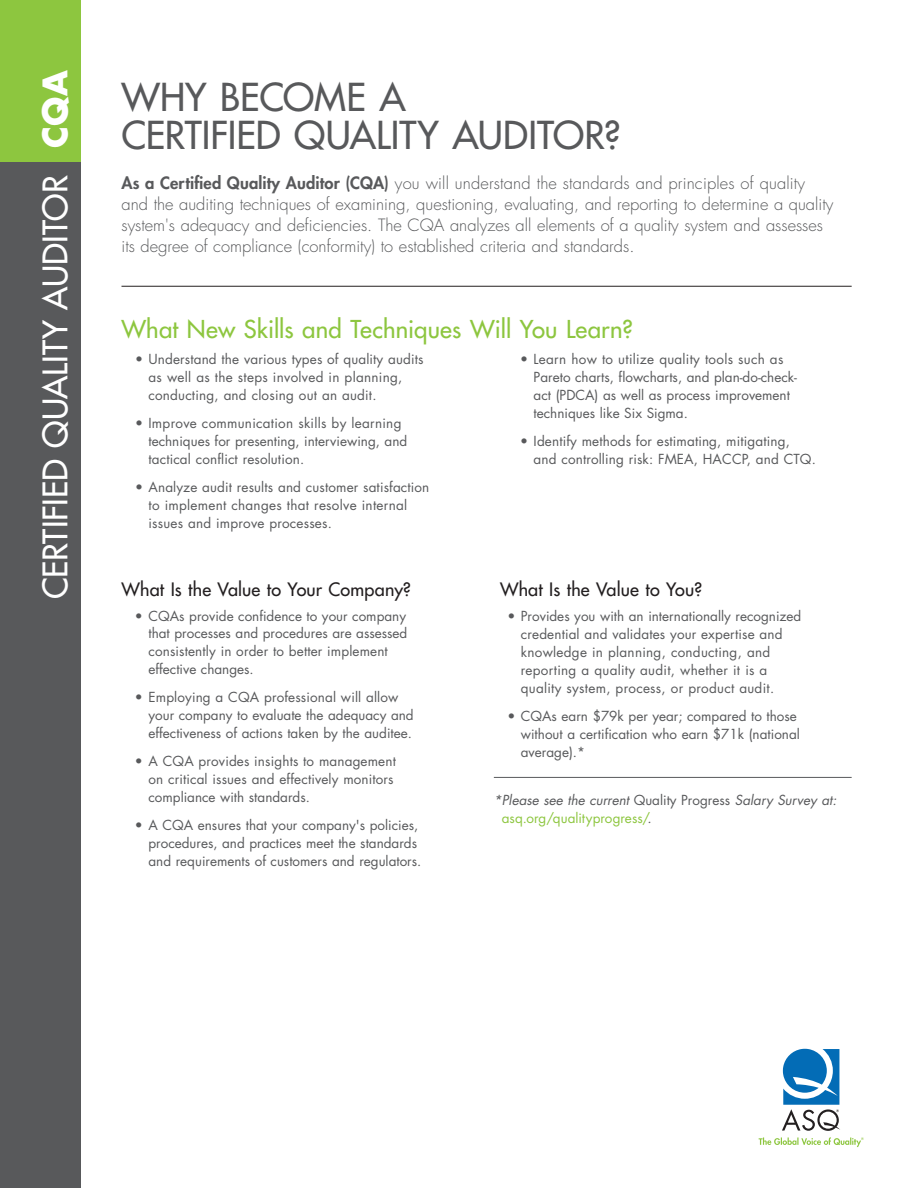
<style>
.page{position:relative;width:918px;height:1188px;background:#fff}
.page>*{position:absolute;margin:0;border:0;box-sizing:border-box;transform-origin:0 0}
.t1{font:500 37.5px/37.5px "Futura Std";color:#58595b}
.t2{font:500 33px "Futura Std";color:#fff}
.t3{font:500 24px "Futura Std";letter-spacing:.005em;color:#8dc63f}
.t4{font:500 18px "Futura Std";letter-spacing:.01em;color:#231f20}
.t5{font:300 16.5px/21px "Futura Std";color:#58595b}
.t6{font:13.5px/18px "Futura Std";letter-spacing:.01em;color:#58595b}
.t7{font:italic 13.5px/18px "Futura Std";color:#58595b}
.s1{font-weight:700}
.s2{font-weight:800}
.s3{font-style:normal}
.s4{font-style:normal;color:#8dc63f}
</style>
<div class="page">
<div style="left:0;top:0;width:81px;height:1188px;background:#58595b"></div>
<div style="left:0;top:0;width:81px;height:162px;background:#8dc63f"></div>
<hr style="left:494px;top:777px;width:358px;height:1px;background:#58595b">
<hr style="left:122px;top:286px;width:730px;height:1px;background:#231f20">
<svg style="left:759px;top:1137px;width:105px;height:10px"></svg>
<svg style="left:782px;top:1049px;width:58px;height:82px"></svg>
<h2 class="t2" style="left:35px;top:599px;width:531px;rotate:-90deg">CERTIFIED QUALITY AUDITOR <span class="s1">CQA</span></h2>
<h1 class="t1" style="left:122px;top:79px;width:501px">WHY BECOME A<br>CERTIFIED QUALITY AUDITOR?</h1>
<p class="t5" style="left:122px;top:173px;width:713px"><span class="s2">As a Certified Quality Auditor (CQA)</span> you will understand the standards and principles of quality and the auditing techniques of examining, questioning, evaluating, and reporting to determine a quality system's adequacy and deficiencies. The CQA analyzes all elements of a quality system and assesses its degree of compliance (conformity) to established criteria and standards.</p>
<h3 class="t3" style="left:122px;top:314px;width:513px">What New Skills and Techniques Will You Learn?</h3>
<p class="t6" style="left:148px;top:350px;width:277px;text-indent:-14px">• Understand the various types of quality audits as well as the steps involved in planning, conducting, and closing out an audit.</p>
<p class="t6" style="left:148px;top:414px;width:260px;text-indent:-14px">• Improve communication skills by learning techniques for presenting, interviewing, and tactical conflict resolution.</p>
<p class="t6" style="left:148px;top:478px;width:282px;text-indent:-14px">• Analyze audit results and customer satisfaction to implement changes that resolve internal issues and improve processes.</p>
<p class="t6" style="left:534px;top:350px;width:265px;text-indent:-14px">• Learn how to utilize quality tools such as Pareto charts, flowcharts, and plan-do-check&shy;act (PDCA) as well as process improvement techniques like Six Sigma.</p>
<p class="t6" style="left:534px;top:432px;width:284px;text-indent:-13px">• Identify methods for estimating, mitigating, and controlling risk: FMEA, HACCP, and CTQ.</p>
<h3 class="t4" style="left:122px;top:578px;width:291px">What Is the Value to Your Company?</h3>
<h3 class="t4" style="left:500px;top:578px;width:204px">What Is the Value to You?</h3>
<p class="t6" style="left:148px;top:607px;width:260px;text-indent:-14px">• CQAs provide confidence to your company that processes and procedures are assessed consistently in order to better implement effective changes.</p>
<p class="t6" style="left:148px;top:689px;width:267px;text-indent:-14px">• Employing a CQA professional will allow your company to evaluate the adequacy and effectiveness of actions taken by the auditee.</p>
<p class="t6" style="left:148px;top:753px;width:249px;text-indent:-14px">• A CQA provides insights to management on critical issues and effectively monitors compliance with standards.</p>
<p class="t6" style="left:148px;top:817px;width:274px;text-indent:-14px">• A CQA ensures that your company's policies, procedures, and practices meet the standards and requirements of customers and regulators.</p>
<p class="t6" style="left:521px;top:607px;width:282px;text-indent:-14px">• Provides you with an internationally recognized credential and validates your expertise and knowledge in planning, conducting, and reporting a quality audit, whether it is a quality system, process, or product audit.</p>
<p class="t6" style="left:521px;top:707px;width:281px;text-indent:-14px">• CQAs earn $79k per year; compared to those without a certification who earn $71k (national average).*</p>
<p class="t7" style="left:502px;top:791px;width:336px;text-indent:-8px">*Please see the current <span class="s3">Quality Progress</span> Salary Survey at: <span class="s4">asq.org/qualityprogress/</span>.</p>
</div>
